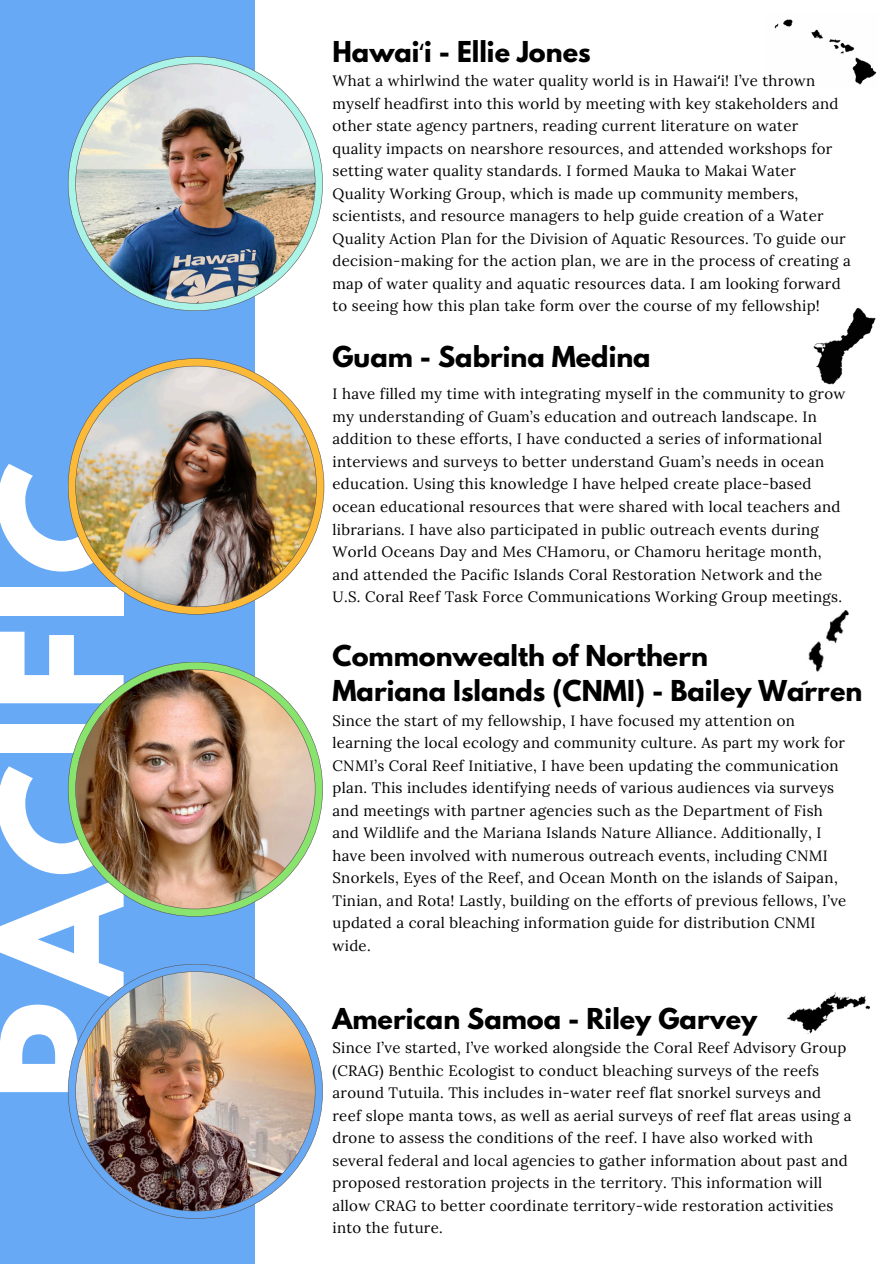
<style>
.page{position:relative;width:894px;height:1264px;background:#fff}
.page>*{position:absolute;margin:0;border:0;box-sizing:border-box;transform-origin:0 0}
.t1{font:700 150px "League Spartan";letter-spacing:.02em;color:#fff}
.t2{font:700 25.5px/34.8px "League Spartan";color:#000}
.t3{font:15px/22.5px "Lora";letter-spacing:.02em;color:#000}
.s1{font-family:"Noto Sans";font-weight:400}
.s2{font-family:"Noto Sans"}
</style>
<div class="page">
<div style="left:0;top:0;width:254px;height:1263px;background:#68a9f6"></div>
<img style="left:68px;top:358px;width:256px;height:256px">
<img style="left:68px;top:661px;width:255px;height:255px">
<img style="left:68px;top:963px;width:255px;height:255px">
<img style="left:68px;top:56px;width:255px;height:255px">
<img style="left:774px;top:19px;width:103px;height:66px">
<img style="left:813px;top:307px;width:63px;height:78px">
<img style="left:801px;top:610px;width:48px;height:76px">
<img style="left:787px;top:992px;width:81px;height:41px">
<h1 class="t1" style="left:-11px;top:1101px;width:640px;rotate:-90deg">PACIFIC</h1>
<h2 class="t2" style="left:332px;top:37px;width:259px">Hawai<span class="s1">ʻ</span>i - Ellie Jones</h2>
<p class="t3" style="left:332px;top:69px;width:519px">What a whirlwind the water quality world is in Hawai<span class="s2">ʻ</span>i! I’ve thrown myself headfirst into this world by meeting with key stakeholders and other state agency partners, reading current literature on water quality impacts on nearshore resources, and attended workshops for setting water quality standards. I formed Mauka to Makai Water Quality Working Group, which is made up community members, scientists, and resource managers to help guide creation of a Water Quality Action Plan for the Division of Aquatic Resources. To guide our decision-making for the action plan, we are in the process of creating a map of water quality and aquatic resources data. I am looking forward to seeing how this plan take form over the course of my fellowship!</p>
<p class="t2" style="left:332px;top:342px;width:319px">Guam - Sabrina Medina</p>
<h2 class="t3" style="left:332px;top:383px;width:514px">I have filled my time with integrating myself in the community to grow my understanding of Guam’s education and outreach landscape. In addition to these efforts, I have conducted a series of informational interviews and surveys to better understand Guam’s needs in ocean education. Using this knowledge I have helped create place-based ocean educational resources that were shared with local teachers and librarians. I have also participated in public outreach events during World Oceans Day and Mes CHamoru, or Chamoru heritage month, and attended the Pacific Islands Coral Restoration Network and the U.S. Coral Reef Task Force Communications Working Group meetings.</h2>
<p class="t2" style="left:332px;top:642px;width:531px">Commonwealth of Northern<br>Mariana Islands (CNMI) - Bailey Warren</p>
<p class="t3" style="left:332px;top:708px;width:515px">Since the start of my fellowship, I have focused my attention on learning the local ecology and community culture. As part my work for CNMI’s Coral Reef Initiative, I have been updating the communication plan. This includes identifying needs of various audiences via surveys and meetings with partner agencies such as the Department of Fish and Wildlife and the Mariana Islands Nature Alliance. Additionally, I have been involved with numerous outreach events, including CNMI Snorkels, Eyes of the Reef, and Ocean Month on the islands of Saipan, Tinian, and Rota! Lastly, building on the efforts of previous fellows, I’ve updated a coral bleaching information guide for distribution CNMI wide.</p>
<h2 class="t2" style="left:332px;top:1004px;width:426px">American Samoa - Riley Garvey</h2>
<p class="t3" style="left:332px;top:1036px;width:520px">Since I’ve started, I’ve worked alongside the Coral Reef Advisory Group (CRAG) Benthic Ecologist to conduct bleaching surveys of the reefs around Tutuila. This includes in-water reef flat snorkel surveys and reef slope manta tows, as well as aerial surveys of reef flat areas using a drone to assess the conditions of the reef. I have also worked with several federal and local agencies to gather information about past and proposed restoration projects in the territory. This information will allow CRAG to better coordinate territory-wide restoration activities into the future.</p>
</div>
